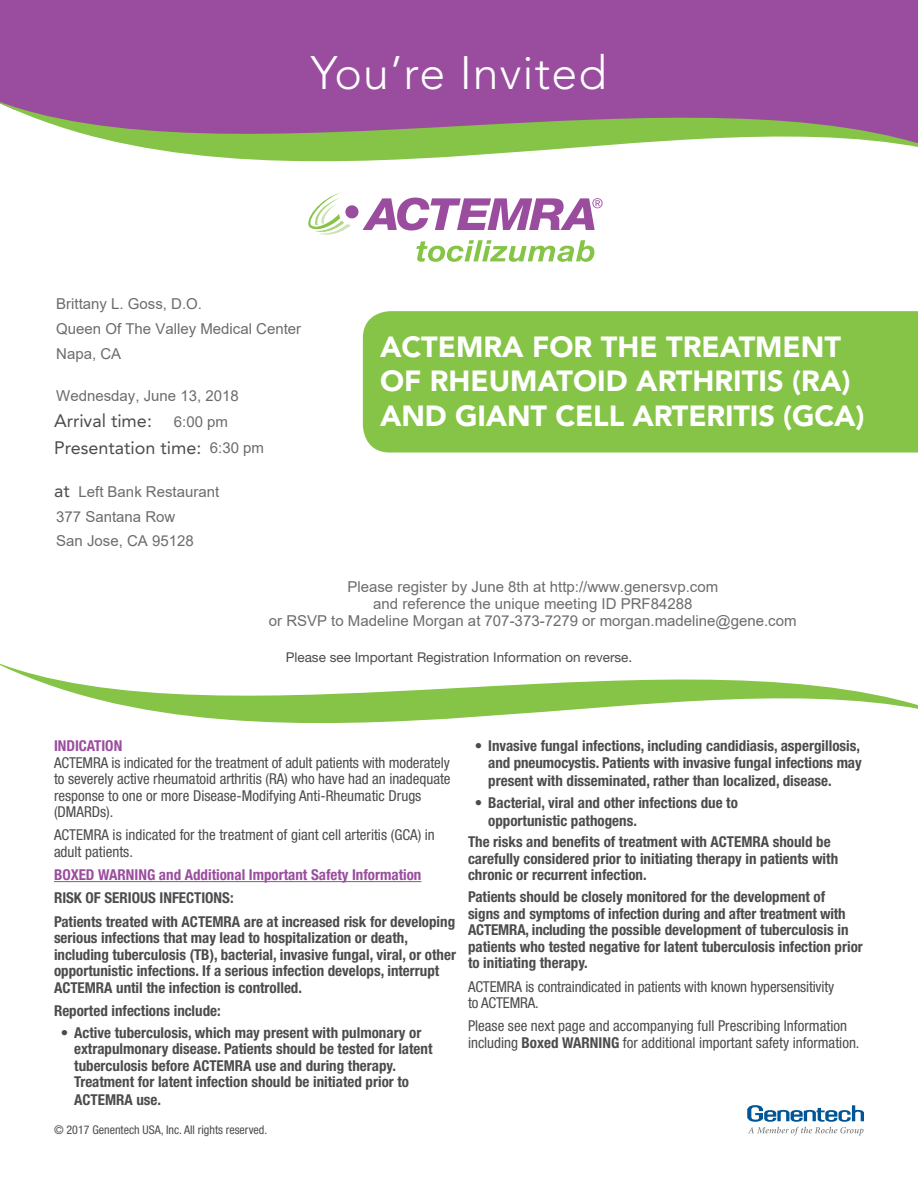
<style>
.page{position:relative;width:918px;height:1188px;background:#fff}
.page>*{position:absolute;margin:0;border:0;box-sizing:border-box;transform-origin:0 0}
.t1{font:300 46.5px "Avenir LT Std";letter-spacing:.025em;color:#fff}
.t2{font:900 28.95px/34.8px "Avenir LT Std";color:#fff}
.t3{font:18px/27px "Avenir LT Std";color:#4c4c4e}
.t4{font:700 condensed 15px/16.5px "Helvetica Neue LT Std";color:#4c4c4e}
.t5{font:condensed 15px/16.5px "Helvetica Neue LT Std";color:#4c4c4e}
.t6{font:15px/25px "Arial";color:#6b6c6f}
.t7{font:700 condensed 15px "Helvetica Neue LT Std";color:#9a4d9e}
.t8{font:13.5px "Helvetica Neue LT Std";color:#4c4c4e}
.t9{font:condensed 12px "Helvetica Neue LT Std";color:#4c4c4e}
.s1{font-weight:700}
</style>
<div class="page">
<svg style="left:416px;top:240px;width:178px;height:22px"></svg>
<div style="left:0;top:0;width:918px;height:143px;background:#9a4d9e"></div>
<svg style="left:0;top:102px;width:918px;height:133px"></svg>
<div style="left:363px;top:311px;width:555px;height:142px;background:#85c446"></div>
<svg style="left:747px;top:1105px;width:117px;height:31px"></svg>
<hr style="left:54px;top:881px;width:367px;height:1px;background:#9a4d9e">
<svg style="left:0;top:664px;width:918px;height:59px"></svg>
<h1 class="t1" style="left:311px;top:46px;width:298px">You’re Invited</h1>
<p class="t6" style="left:56px;top:292px;width:246px">Brittany L. Goss, D.O.<br>Queen Of The Valley Medical Center<br>Napa, CA</p>
<p class="t6" style="left:56px;top:384px;width:184px">Wednesday, June 13, 2018</p>
<p class="t6" style="left:174px;top:409px;width:56px">6:00 pm</p>
<p class="t6" style="left:210px;top:435px;width:56px">6:30 pm</p>
<p class="t6" style="left:56px;top:479px;width:165px;text-indent:22px">Left Bank Restaurant<br>377 Santana Row<br>San Jose, CA 95128</p>
<p class="t6" style="left:269px;top:578px;width:529px;line-height:17.4px;text-align:center">Please register by June 8th at http://www.genersvp.com<br>and reference the unique meeting ID PRF84288<br>or RSVP to Madeline Morgan at 707-373-7279 or morgan.madeline@gene.com</p>
<h2 class="t2" style="left:380px;top:329px;width:486px">ACTEMRA FOR THE TREATMENT<br>OF RHEUMATOID ARTHRITIS (RA)<br>AND GIANT CELL ARTERITIS (GCA)</h2>
<p class="t3" style="left:54px;top:409px;width:149px">Arrival time:<br>Presentation time:</p>
<p class="t3" style="left:54px;top:479px;width:17px">at</p>
<p class="t8" style="left:286px;top:649px;width:348px">Please see Important Registration Information on reverse.</p>
<p class="t7" style="left:54px;top:740px;width:70px">INDICATION</p>
<p class="t5" style="left:54px;top:755px;width:398px">ACTEMRA is indicated for the treatment of adult patients with moderately to severely active rheumatoid arthritis (RA) who have had an inadequate response to one or more Disease-Modifying Anti-Rheumatic Drugs (DMARDs).</p>
<p class="t5" style="left:54px;top:828px;width:382px">ACTEMRA is indicated for the treatment of giant cell arteritis (GCA) in adult patients.</p>
<p class="t7" style="left:54px;top:869px;width:369px">BOXED WARNING and Additional Important Safety Information</p>
<p class="t4" style="left:54px;top:888px;width:403px;line-height:23.2px">RISK OF SERIOUS INFECTIONS:<br>Patients treated with ACTEMRA are at increased risk for developing</p>
<p class="t4" style="left:54px;top:931px;width:404px">serious infections that may lead to hospitalization or death, including tuberculosis (TB), bacterial, invasive fungal, viral, or other opportunistic infections. If a serious infection develops, interrupt ACTEMRA until the infection is controlled.</p>
<p class="t4" style="left:54px;top:1004px;width:168px">Reported infections include:</p>
<p class="t4" style="left:74px;top:1025px;width:360px;text-indent:-14px">• Active tuberculosis, which may present with pulmonary or extrapulmonary disease. Patients should be tested for latent tuberculosis before ACTEMRA use and during therapy.<br>Treatment for latent infection should be initiated prior to</p>
<p class="t4" style="left:74px;top:1093px;width:88px">ACTEMRA use.</p>
<p class="t9" style="left:54px;top:1126px;width:215px">© 2017 Genentech USA, Inc. All rights reserved.</p>
<p class="t4" style="left:475px;top:739px;width:389px;text-align:right">• Invasive fungal infections, including candidiasis, aspergillosis, and pneumocystis. Patients with invasive fungal infections may</p>
<p class="t4" style="left:488px;top:773px;width:345px">present with disseminated, rather than localized, disease.</p>
<p class="t4" style="left:488px;top:794px;width:251px;line-height:18px;text-indent:-14px">• Bacterial, viral and other infections due to opportunistic pathogens.</p>
<p class="t4" style="left:468px;top:835px;width:372px">The risks and benefits of treatment with ACTEMRA should be carefully considered prior to initiating therapy in patients with chronic or recurrent infection.</p>
<p class="t4" style="left:468px;top:890px;width:396px">Patients should be closely monitored for the development of<br>signs and symptoms of infection during and after treatment with ACTEMRA, including the possible development of tuberculosis in patients who tested negative for latent tuberculosis infection prior to initiating therapy.</p>
<p class="t5" style="left:468px;top:979px;width:368px">ACTEMRA is contraindicated in patients with known hypersensitivity to ACTEMRA.</p>
<p class="t5" style="left:468px;top:1019px;width:393px">Please see next page and accompanying full Prescribing Information including <span class="s1">Boxed WARNING</span> for additional important safety information.</p>
</div>
